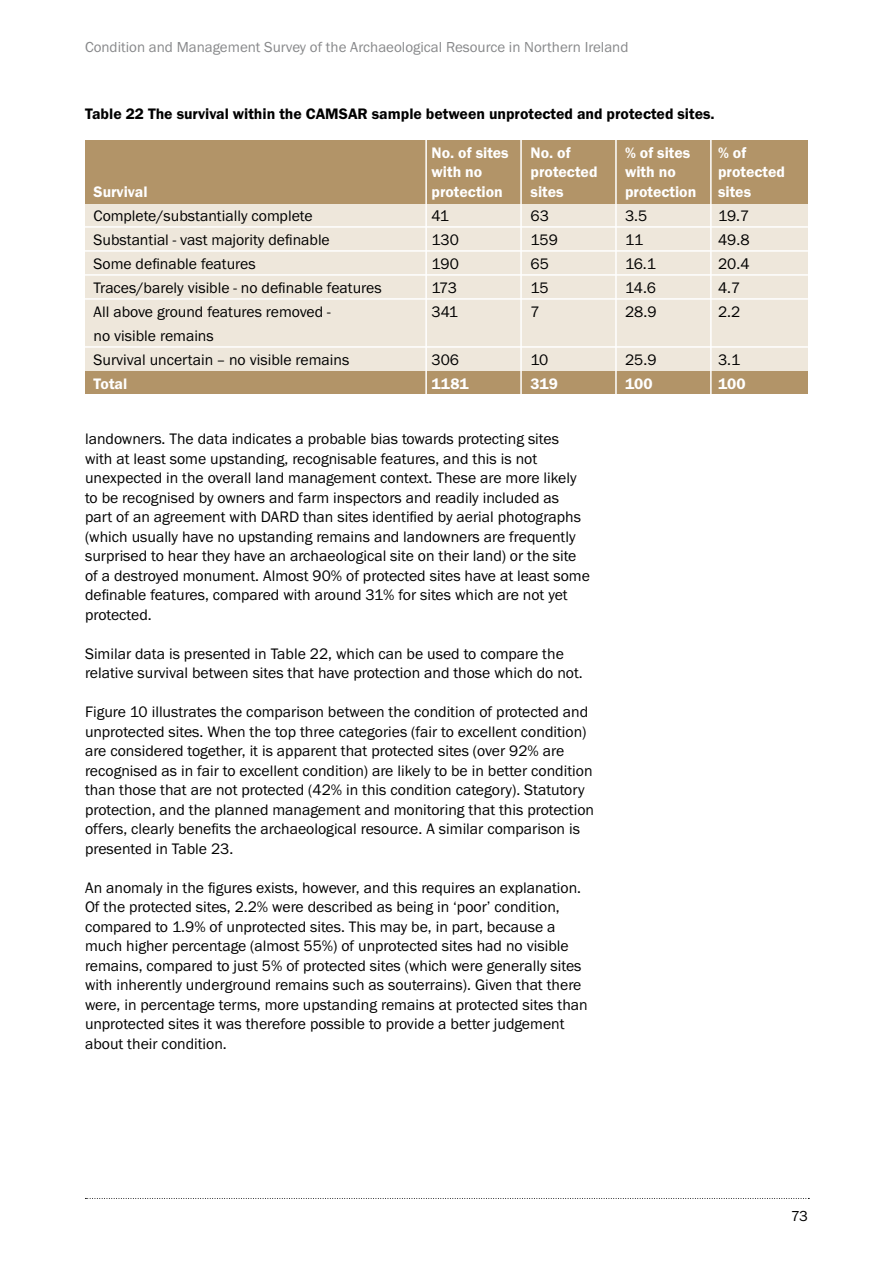
<style>
.page{position:relative;width:893px;height:1263px;background:#fff}
.page>*{position:absolute;margin:0;border:0;box-sizing:border-box;transform-origin:0 0}
.t1{font:15.75px/19.5px "Franklin Got ITC";color:#000}
.t2{font:600 15.75px "Franklin Got ITC";color:#fff}
.t3{font:600 15.75px "Franklin Got ITC";color:#000}
.t4{font:15px "Franklin Got ITC";color:#87888a}
.t5{font:15px "Franklin Got ITC";color:#000}
</style>
<div class="page">
<svg style="left:85px;top:1198px;width:724px;height:1px"></svg>
<div style="left:85px;top:181px;width:723px;height:213px;background:#eee7db"></div>
<div style="left:85px;top:140px;width:723px;height:64px;background:#b29468"></div>
<div style="left:85px;top:372px;width:723px;height:22px;background:#b29468"></div>
<hr style="left:77px;top:226px;width:731px;height:2px;background:#fff">
<hr style="left:77px;top:250px;width:731px;height:2px;background:#fff">
<hr style="left:77px;top:274px;width:731px;height:2px;background:#fff">
<hr style="left:77px;top:298px;width:731px;height:2px;background:#fff">
<hr style="left:77px;top:346px;width:731px;height:2px;background:#fff">
<hr style="left:425px;top:136px;width:2px;height:291px;background:#fff">
<hr style="left:520px;top:136px;width:2px;height:291px;background:#fff">
<hr style="left:615px;top:136px;width:2px;height:291px;background:#fff">
<hr style="left:710px;top:136px;width:2px;height:291px;background:#fff">
<p class="t4" style="left:85px;top:38px;width:545px">Condition and Management Survey of the Archaeological Resource in Northern Ireland</p>
<p class="t3" style="left:85px;top:104px;width:631px">Table 22 The survival within the CAMSAR sample between unprotected and protected sites.</p>
<p class="t2" style="left:432px;top:143px;width:79px">No. of sites</p>
<p class="t2" style="left:531px;top:143px;width:42px">No. of</p>
<p class="t2" style="left:625px;top:143px;width:67px">% of sites</p>
<p class="t2" style="left:718px;top:143px;width:30px">% of</p>
<p class="t2" style="left:432px;top:163px;width:52px">with no</p>
<p class="t2" style="left:531px;top:163px;width:68px">protected</p>
<p class="t2" style="left:625px;top:163px;width:52px">with no</p>
<p class="t2" style="left:718px;top:163px;width:68px">protected</p>
<p class="t2" style="left:94px;top:182px;width:55px">Survival</p>
<p class="t2" style="left:432px;top:182px;width:73px">protection</p>
<p class="t2" style="left:531px;top:182px;width:35px">sites</p>
<p class="t2" style="left:625px;top:182px;width:73px">protection</p>
<p class="t2" style="left:718px;top:182px;width:35px">sites</p>
<p class="t1" style="left:94px;top:205px;width:221px">Complete/substantially complete</p>
<p class="t1" style="left:432px;top:205px;width:19px">41</p>
<p class="t1" style="left:531px;top:205px;width:20px">63</p>
<p class="t1" style="left:625px;top:205px;width:24px">3.5</p>
<p class="t1" style="left:718px;top:205px;width:33px">19.7</p>
<p class="t1" style="left:94px;top:229px;width:238px">Substantial - vast majority definable</p>
<p class="t1" style="left:432px;top:229px;width:29px">130</p>
<p class="t1" style="left:531px;top:229px;width:29px">159</p>
<p class="t1" style="left:625px;top:229px;width:20px">11</p>
<p class="t1" style="left:718px;top:229px;width:33px">49.8</p>
<p class="t1" style="left:94px;top:253px;width:164px">Some definable features</p>
<p class="t1" style="left:432px;top:253px;width:29px">190</p>
<p class="t1" style="left:531px;top:253px;width:20px">65</p>
<p class="t1" style="left:625px;top:253px;width:32px">16.1</p>
<p class="t1" style="left:718px;top:253px;width:33px">20.4</p>
<p class="t1" style="left:94px;top:277px;width:290px">Traces/barely visible - no definable features</p>
<p class="t1" style="left:432px;top:277px;width:27px">173</p>
<p class="t1" style="left:531px;top:277px;width:20px">15</p>
<p class="t1" style="left:625px;top:277px;width:33px">14.6</p>
<p class="t1" style="left:718px;top:277px;width:24px">4.7</p>
<p class="t1" style="left:94px;top:301px;width:239px">All above ground features removed -</p>
<p class="t1" style="left:432px;top:301px;width:28px">341</p>
<p class="t1" style="left:531px;top:301px;width:11px">7</p>
<p class="t1" style="left:625px;top:301px;width:33px">28.9</p>
<p class="t1" style="left:718px;top:301px;width:24px">2.2</p>
<p class="t1" style="left:94px;top:323px;width:257px;line-height:24px">no visible remains<br>Survival uncertain – no visible remains</p>
<p class="t1" style="left:432px;top:349px;width:29px">306</p>
<p class="t1" style="left:531px;top:349px;width:19px">10</p>
<p class="t1" style="left:625px;top:349px;width:33px">25.9</p>
<p class="t1" style="left:718px;top:349px;width:24px">3.1</p>
<p class="t2" style="left:94px;top:374px;width:35px">Total</p>
<p class="t2" style="left:432px;top:374px;width:39px">1181</p>
<p class="t2" style="left:531px;top:374px;width:29px">319</p>
<p class="t2" style="left:625px;top:374px;width:29px">100</p>
<p class="t2" style="left:718px;top:374px;width:29px">100</p>
<p class="t1" style="left:85px;top:429px;width:506px">landowners. The data indicates a probable bias towards protecting sites with at least some upstanding, recognisable features, and this is not unexpected in the overall land management context. These are more likely to be recognised by owners and farm inspectors and readily included as part of an agreement with DARD than sites identified by aerial photographs (which usually have no upstanding remains and landowners are frequently surprised to hear they have an archaeological site on their land) or the site of a destroyed monument. Almost 90% of protected sites have at least some definable features, compared with around 31% for sites which are not yet protected.</p>
<p class="t1" style="left:85px;top:643px;width:499px">Similar data is presented in Table 22, which can be used to compare the relative survival between sites that have protection and those which do not.</p>
<p class="t1" style="left:85px;top:702px;width:511px">Figure 10 illustrates the comparison between the condition of protected and unprotected sites. When the top three categories (fair to excellent condition) are considered together, it is apparent that protected sites (over 92% are recognised as in fair to excellent condition) are likely to be in better condition than those that are not protected (42% in this condition category). Statutory protection, and the planned management and monitoring that this protection offers, clearly benefits the archaeological resource. A similar comparison is presented in Table 23.</p>
<p class="t1" style="left:85px;top:877px;width:504px">An anomaly in the figures exists, however, and this requires an explanation.<br>Of the protected sites, 2.2% were described as being in ‘poor’ condition, compared to 1.9% of unprotected sites. This may be, in part, because a much higher percentage (almost 55%) of unprotected sites had no visible remains, compared to just 5% of protected sites (which were generally sites with inherently underground remains such as souterrains). Given that there were, in percentage terms, more upstanding remains at protected sites than unprotected sites it was therefore possible to provide a better judgement about their condition.</p>
<p class="t5" style="left:791px;top:1207px;width:18px">73</p>
</div>
